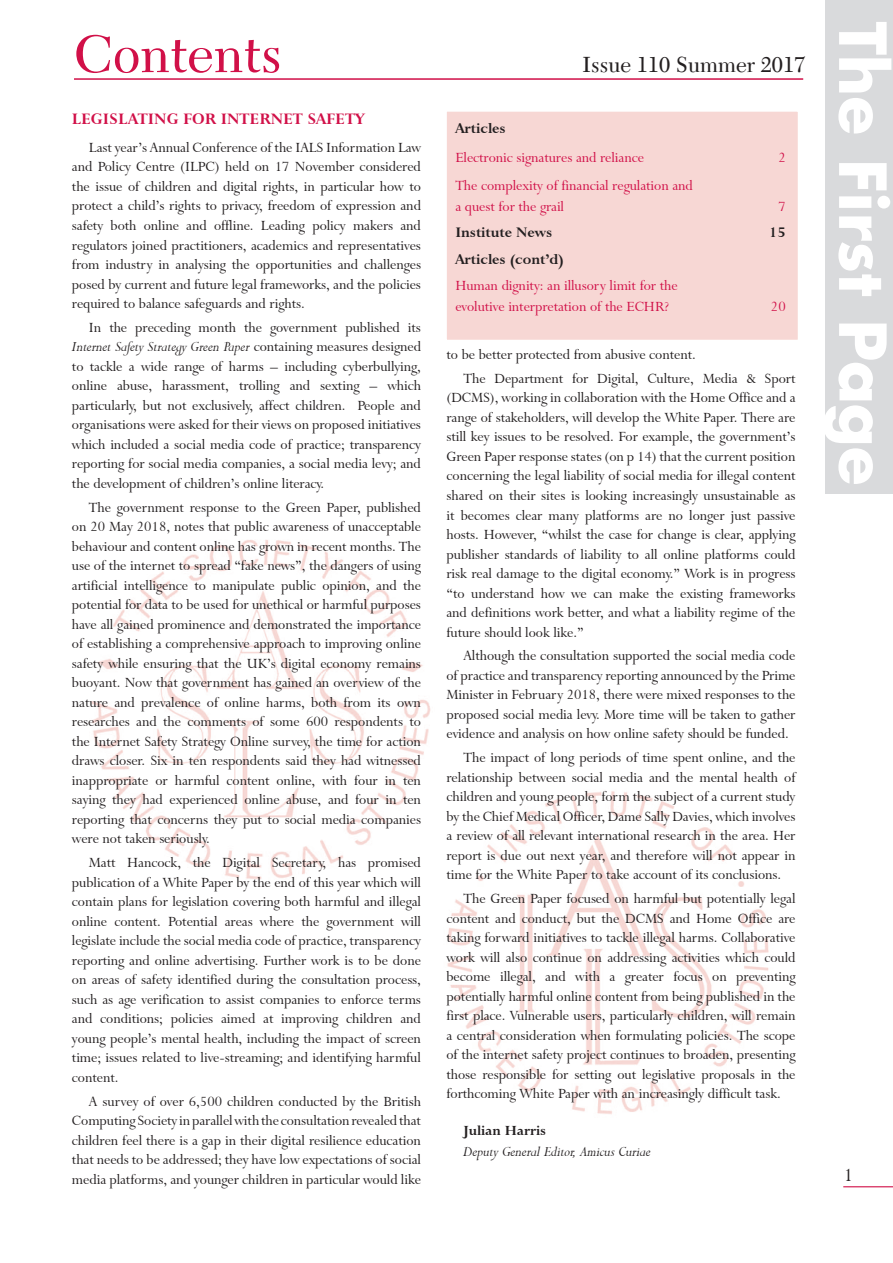
<style>
.page{position:relative;width:893px;height:1263px;background:#fff}
.page>*{position:absolute;margin:0;border:0;box-sizing:border-box;transform-origin:0 0}
.t1{font:55.5px "Transitional 511 BT";color:#d11048}
.t2{font:22.5px "Transitional 511 BT";color:#231f20}
.t3{font:21px "Lapidary 333 BT";color:#231f20}
.t4{font:700 18px "Lapidary 333 BT";color:#d11048}
.t5{font:700 16.5px "Lapidary 333 BT";color:#231f20}
.t6{font:15.75px/19.5px "Lapidary 333 BT";color:#231f20;text-align:justify}
.t7{font:15.75px/20.2px "Lapidary 333 BT";color:#d11048}
.t8{font:italic 15.75px "Lapidary 333 BT";color:#231f20}
.t9{font:700 15.75px "Lapidary 333 BT";color:#231f20}
.s1{font-style:italic}
</style>
<div class="page">
<img style="left:447px;top:791px;width:322px;height:323px">
<img style="left:91px;top:540px;width:357px;height:344px">
<div style="left:443px;top:108px;width:358px;height:235px;background:#f7d7d4"></div>
<div style="left:439px;top:104px;width:366px;height:243px;border:8px solid #fff"></div>
<div style="left:825px;top:0;width:67px;height:493px;background:#d9dadc"></div>
<svg style="left:839px;top:22px;width:52px;height:70px"></svg>
<svg style="left:838px;top:98px;width:34px;height:35px"></svg>
<svg style="left:839px;top:163px;width:47px;height:27px"></svg>
<svg style="left:839px;top:196px;width:50px;height:12px"></svg>
<svg style="left:838px;top:216px;width:42px;height:80px"></svg>
<svg style="left:825px;top:323px;width:61px;height:161px"></svg>
<hr style="left:74px;top:78px;width:728px;height:2px;background:#d11048">
<hr style="left:842px;top:1185px;width:50px;height:1px;background:#d11048">
<h1 class="t1" style="left:74px;top:20px;width:209px">Contents</h1>
<p class="t4" style="left:72px;top:108px;width:294px">LEGISLATING FOR INTERNET SAFETY</p>
<p class="t6" style="left:72px;top:138px;width:350px;text-indent:17px">Last year’s Annual Conference of the IALS Information Law and Policy Centre (ILPC) held on 17 November considered the issue of children and digital rights, in particular how to protect a child’s rights to privacy, freedom of expression and safety both online and offline. Leading policy makers and regulators joined practitioners, academics and representatives from industry in analysing the opportunities and challenges posed by current and future legal frameworks, and the policies required to balance safeguards and rights.</p>
<p class="t6" style="left:72px;top:317px;width:350px;text-indent:17px">In the preceding month the government published its <span class="s1">Internet Safety Strategy Green Paper</span> containing measures designed to tackle a wide range of harms – including cyberbullying, online abuse, harassment, trolling and sexting – which particularly, but not exclusively, affect children. People and organisations were asked for their views on proposed initiatives which included a social media code of practice; transparency reporting for social media companies, a social media levy; and the development of children’s online literacy.</p>
<p class="t6" style="left:72px;top:497px;width:350px;text-indent:17px">The government response to the Green Paper, published on 20 May 2018, notes that public awareness of unacceptable behaviour and content online has grown in recent months. The use of the internet to spread “fake news”, the dangers of using artificial intelligence to manipulate public opinion, and the potential for data to be used for unethical or harmful purposes have all gained prominence and demonstrated the importance of establishing a comprehensive approach to improving online safety while ensuring that the UK’s digital economy remains buoyant. Now that government has gained an overview of the nature and prevalence of online harms, both from its own researches and the comments of some 600 respondents to the Internet Safety Strategy Online survey, the time for action draws closer. Six in ten respondents said they had witnessed inappropriate or harmful content online, with four in ten saying they had experienced online abuse, and four in ten reporting that concerns they put to social media companies were not taken seriously.</p>
<p class="t6" style="left:72px;top:852px;width:350px;text-indent:17px">Matt Hancock, the Digital Secretary, has promised publication of a White Paper by the end of this year which will contain plans for legislation covering both harmful and illegal online content. Potential areas where the government will legislate include the social media code of practice, transparency reporting and online advertising. Further work is to be done on areas of safety identified during the consultation process, such as age verification to assist companies to enforce terms and conditions; policies aimed at improving children and young people’s mental health, including the impact of screen time; issues related to live-streaming; and identifying harmful content.</p>
<p class="t6" style="left:72px;top:1091px;width:350px;text-indent:17px">A survey of over 6,500 children conducted by the British Computing Society in parallel with the consultation revealed that children feel there is a gap in their digital resilience education that needs to be addressed; they have low expectations of social media platforms, and younger children in particular would like</p>
<h2 class="t2" style="left:582px;top:51px;width:225px">Issue 110 Summer 2017</h2>
<p class="t5" style="left:455px;top:118px;width:52px">Articles</p>
<p class="t7" style="left:455px;top:147px;width:190px">Electronic signatures and reliance</p>
<p class="t7" style="left:778px;top:147px;width:9px">2</p>
<p class="t7" style="left:455px;top:176px;width:239px">The complexity of financial regulation and a quest for the grail</p>
<p class="t7" style="left:778px;top:196px;width:9px">7</p>
<p class="t5" style="left:455px;top:223px;width:98px">Institute News</p>
<p class="t5" style="left:769px;top:223px;width:18px">15</p>
<p class="t5" style="left:455px;top:249px;width:110px">Articles (cont’d)</p>
<p class="t7" style="left:455px;top:276px;width:223px">Human dignity: an illusory limit for the evolutive interpretation of the ECHR?</p>
<p class="t7" style="left:770px;top:296px;width:16px">20</p>
<p class="t6" style="left:463px;top:343px;width:333px;line-height:23.7px;text-indent:-17px">to be better protected from abusive content.<br>The Department for Digital, Culture, Media &amp; Sport</p>
<p class="t6" style="left:446px;top:388px;width:350px">(DCMS), working in collaboration with the Home Office and a range of stakeholders, will develop the White Paper. There are still key issues to be resolved. For example, the government’s Green Paper response states (on p 14) that the current position concerning the legal liability of social media for illegal content shared on their sites is looking increasingly unsustainable as it becomes clear many platforms are no longer just passive hosts. However, “whilst the case for change is clear, applying publisher standards of liability to all online platforms could risk real damage to the digital economy.” Work is in progress “to understand how we can make the existing frameworks and definitions work better, and what a liability regime of the future should look like.”</p>
<p class="t6" style="left:446px;top:646px;width:350px;text-indent:17px">Although the consultation supported the social media code of practice and transparency reporting announced by the Prime Minister in February 2018, there were mixed responses to the proposed social media levy. More time will be taken to gather evidence and analysis on how online safety should be funded.</p>
<p class="t6" style="left:446px;top:747px;width:350px;text-indent:17px">The impact of long periods of time spent online, and the relationship between social media and the mental health of children and young people, form the subject of a current study by the Chief Medical Officer, Dame Sally Davies, which involves a review of all relevant international research in the area. Her report is due out next year, and therefore will not appear in time for the White Paper to take account of its conclusions.</p>
<p class="t6" style="left:446px;top:888px;width:350px;text-indent:17px">The Green Paper focused on harmful but potentially legal content and conduct, but the DCMS and Home Office are taking forward initiatives to tackle illegal harms. Collaborative work will also continue on addressing activities which could become illegal, and with a greater focus on preventing potentially harmful online content from being published in the first place. Vulnerable users, particularly children, will remain a central consideration when formulating policies. The scope of the internet safety project continues to broaden, presenting those responsible for setting out legislative proposals in the forthcoming White Paper with an increasingly difficult task.</p>
<p class="t9" style="left:463px;top:1121px;width:84px">Julian Harris</p>
<p class="t8" style="left:463px;top:1142px;width:189px">Deputy General Editor, Amicus Curiae</p>
<h3 class="t3" style="left:843px;top:1163px;width:11px">1</h3>
</div>
